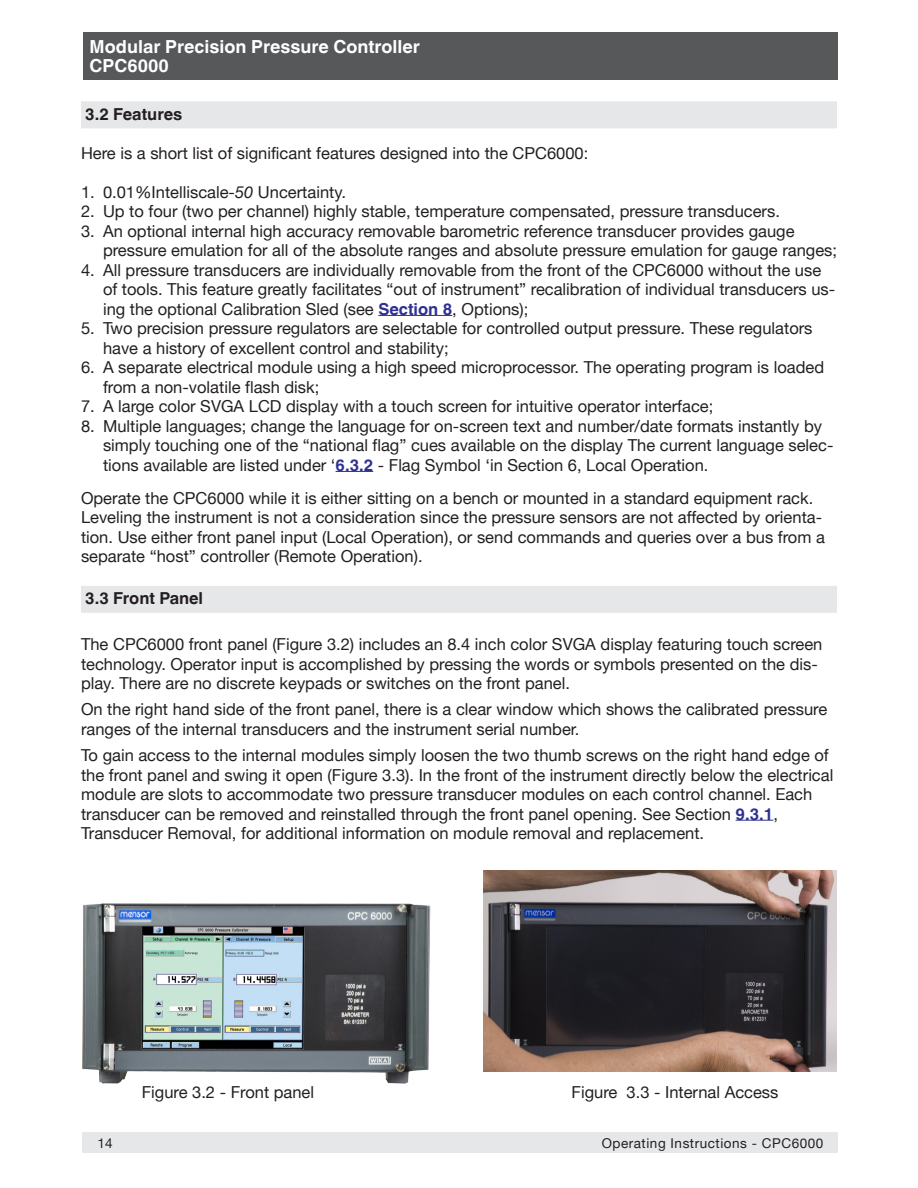
<style>
.page{position:relative;width:918px;height:1188px;background:#fff}
.page>*{position:absolute;margin:0;border:0;box-sizing:border-box;transform-origin:0 0}
.t1{font:700 18px/19.5px "Helvetica World";color:#fff}
._05_running_text{font:16.5px/19.5px "Helvetica Neue";color:#231f20}
.SubSubheadiline_grey{font:700 16.5px "Helvetica World";color:#231f20}
.t2{font:13.5px "Helvetica Neue";letter-spacing:.04em;color:#231f20}
.s1{font-style:italic}
.s2{font-family:"Helvetica World";font-weight:700;color:#2e3192}
</style>
<div class="page">
<div style="left:83px;top:32px;width:754px;height:48px;background:#57585a"></div>
<div style="left:82px;top:1132px;width:756px;height:22px;background:#e6e7e9"></div>
<div style="left:81px;top:101px;width:756px;height:27px;background:#e6e7e9"></div>
<hr style="left:378px;top:315px;width:74px;height:1px;background:#2e3192">
<hr style="left:336px;top:471px;width:37px;height:1px;background:#2e3192">
<div style="left:81px;top:586px;width:756px;height:27px;background:#e6e7e9"></div>
<hr style="left:736px;top:820px;width:37px;height:1px;background:#2e3192">
<img style="left:484px;top:871px;width:353px;height:201px">
<img style="left:82px;top:903px;width:349px;height:181px">
<p class="t1" style="left:90px;top:37px;width:332px">Modular Precision Pressure Controller<br>CPC6000</p>
<p class="SubSubheadiline_grey" style="left:85px;top:104px;width:99px">3.2 Features</p>
<p class="_05_running_text" style="left:81px;top:143px;width:509px">Here is a short list of significant features designed into the CPC6000:</p>
<p class="_05_running_text" style="left:81px;top:182px;width:268px">1. 0.01%Intelliscale-<span class="s1">50</span> Uncertainty<span class="s1">.</span></p>
<p class="_05_running_text" style="left:81px;top:202px;width:700px">2. Up to four (two per channel) highly stable, temperature compensated, pressure transducers.</p>
<p class="_05_running_text" style="left:103px;top:221px;width:736px;text-indent:-22px">3. An optional internal high accuracy removable barometric reference transducer provides gauge pressure emulation for all of the absolute ranges and absolute pressure emulation for gauge ranges;</p>
<p class="_05_running_text" style="left:103px;top:260px;width:734px;text-indent:-22px">4. All pressure transducers are individually removable from the front of the CPC6000 without the use of tools. This feature greatly facilitates “out of instrument” recalibration of individual transducers us&shy;ing the optional Calibration Sled (see <span class="s2">Section 8</span>, Options);</p>
<p class="_05_running_text" style="left:103px;top:319px;width:711px;text-indent:-22px">5. Two precision pressure regulators are selectable for controlled output pressure. These regulators have a history of excellent control and stability;</p>
<p class="_05_running_text" style="left:103px;top:358px;width:723px;text-indent:-22px">6. A separate electrical module using a high speed microprocessor. The operating program is loaded from a non-volatile flash disk;</p>
<p class="_05_running_text" style="left:81px;top:397px;width:634px">7. A large color SVGA LCD display with a touch screen for intuitive operator interface;</p>
<p class="_05_running_text" style="left:103px;top:416px;width:732px;text-indent:-22px">8. Multiple languages; change the language for on-screen text and number/date formats instantly by simply touching one of the “national flag” cues available on the display The current language selec&shy;tions available are listed under ‘<span class="s2">6.3.2</span> - Flag Symbol ‘in Section 6, Local Operation.</p>
<p class="_05_running_text" style="left:81px;top:488px;width:745px">Operate the CPC6000 while it is either sitting on a bench or mounted in a standard equipment rack.<br>Leveling the instrument is not a consideration since the pressure sensors are not affected by orienta&shy;tion. Use either front panel input (Local Operation), or send commands and queries over a bus from a separate “host” controller (Remote Operation).</p>
<p class="SubSubheadiline_grey" style="left:85px;top:589px;width:119px">3.3 Front Panel</p>
<p class="_05_running_text" style="left:81px;top:634px;width:743px">The CPC6000 front panel (Figure 3.2) includes an 8.4 inch color SVGA display featuring touch screen technology. Operator input is accomplished by pressing the words or symbols presented on the dis&shy;play. There are no discrete keypads or switches on the front panel.</p>
<p class="_05_running_text" style="left:81px;top:700px;width:748px">On the right hand side of the front panel, there is a clear window which shows the calibrated pressure ranges of the internal transducers and the instrument serial number.</p>
<p class="_05_running_text" style="left:81px;top:745px;width:754px">To gain access to the internal modules simply loosen the two thumb screws on the right hand edge of the front panel and swing it open (Figure 3.3). In the front of the instrument directly below the electrical module are slots to accommodate two pressure transducer modules on each control channel. Each transducer can be removed and reinstalled through the front panel opening. See Section <span class="s2">9.3.1</span>, Transducer Removal, for additional information on module removal and replacement.</p>
<p class="_05_running_text" style="left:142px;top:1082px;width:174px">Figure 3.2 - Front panel</p>
<p class="_05_running_text" style="left:572px;top:1082px;width:208px">Figure 3.3 - Internal Access</p>
<p class="t2" style="left:98px;top:1135px;width:17px">14</p>
<p class="t2" style="left:602px;top:1135px;width:223px">Operating Instructions - CPC6000</p>
</div>
